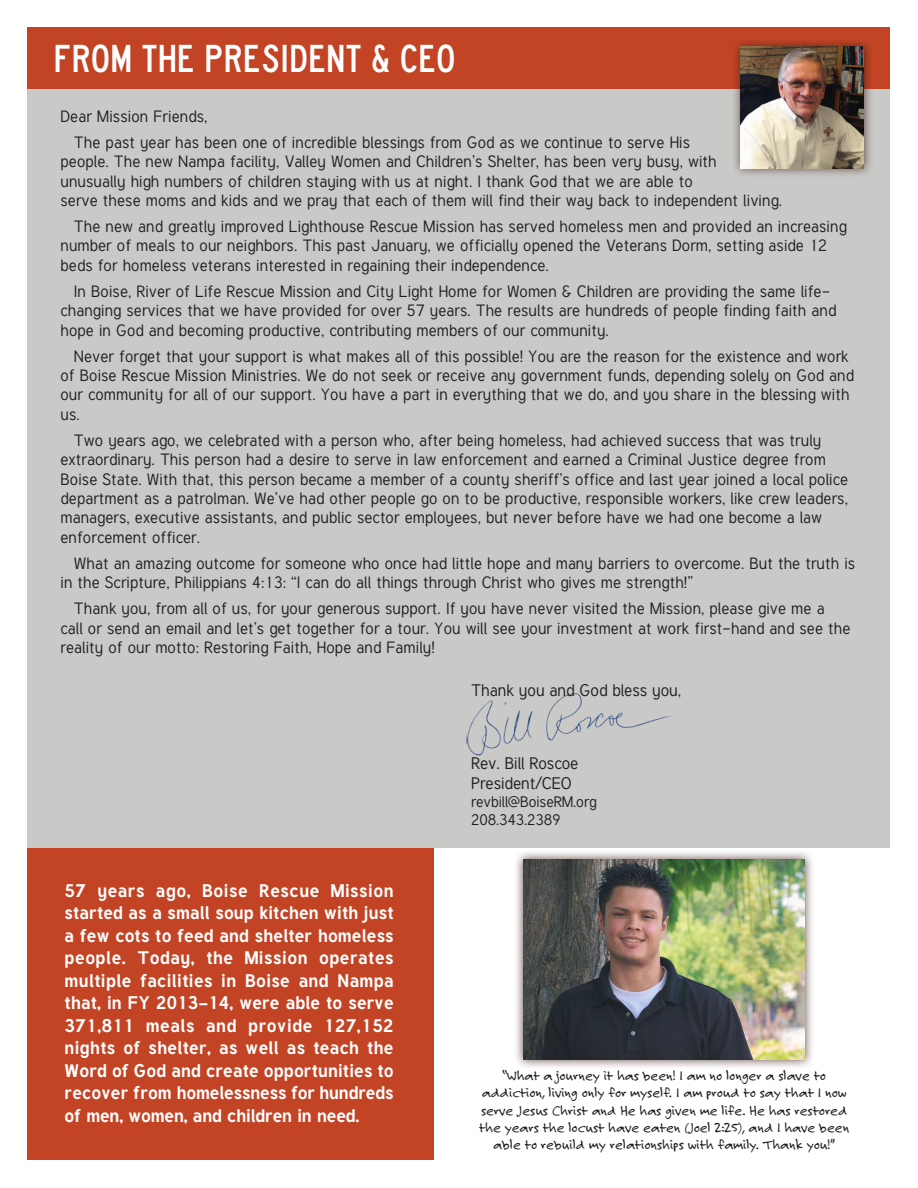
<style>
.page{position:relative;width:918px;height:1188px;background:#fff}
.page>*{position:absolute;margin:0;border:0;box-sizing:border-box;transform-origin:0 0}
.t1{font:36px "laneb";color:#fff}
.t2{font:700 18px/22.5px "Tuffy";letter-spacing:-.005em;color:#fff;text-align:justify}
.t3{font:16.5px "Tuffy";color:#231f20}
.t4{font:16.2px/19.4px "Tuffy";letter-spacing:.01em;color:#231f20}
.t5{font:15px/17.2px "Felt Tip Roman";color:#231f20;text-align:center}
.t6{font:15px "Tuffy";color:#231f20}
</style>
<div class="page">
<div style="left:27px;top:88px;width:863px;height:760px;background:#c9c9c7"></div>
<div style="left:27px;top:27px;width:863px;height:62px;background:#c24425"></div>
<div style="left:731px;top:37px;width:143px;height:141px;background:#391c12;opacity:.75"></div>
<img style="left:741px;top:47px;width:123px;height:121px">
<div style="left:514px;top:849px;width:300px;height:221px;background:#391c12;opacity:.75"></div>
<img style="left:523px;top:859px;width:282px;height:201px">
<img style="left:466px;top:693px;width:206px;height:63px">
<div style="left:27px;top:848px;width:407px;height:312px;background:#c24425"></div>
<p class="t1" style="left:53px;top:37px;width:404px">FROM THE PRESIDENT &amp; CEO</p>
<p class="t4" style="left:60px;top:106px;width:148px">Dear Mission Friends,</p>
<p class="t4" style="left:60px;top:132px;width:723px;text-indent:14px">The past year has been one of incredible blessings from God as we continue to serve His<br>people. The new Nampa facility, Valley Women and Children’s Shelter, has been very busy, with unusually high numbers of children staying with us at night. I thank God that we are able to<br>serve these moms and kids and we pray that each of them will find their way back to independent living.</p>
<p class="t4" style="left:60px;top:217px;width:788px;text-indent:14px">The new and greatly improved Lighthouse Rescue Mission has served homeless men and provided an increasing number of meals to our neighbors. This past January, we officially opened the Veterans Dorm, setting aside 12 beds for homeless veterans interested in regaining their independence.</p>
<p class="t4" style="left:60px;top:281px;width:777px;text-indent:14px">In Boise, River of Life Rescue Mission and City Light Home for Women &amp; Children are providing the same life&shy;changing services that we have provided for over 57 years. The results are hundreds of people finding faith and hope in God and becoming productive, contributing members of our community.</p>
<p class="t4" style="left:60px;top:346px;width:795px;text-indent:14px">Never forget that your support is what makes all of this possible! You are the reason for the existence and work of Boise Rescue Mission Ministries. We do not seek or receive any government funds, depending solely on God and our community for all of our support. You have a part in everything that we do, and you share in the blessing with us.</p>
<p class="t4" style="left:60px;top:430px;width:789px;text-indent:14px">Two years ago, we celebrated with a person who, after being homeless, had achieved success that was truly extraordinary. This person had a desire to serve in law enforcement and earned a Criminal Justice degree from Boise State. With that, this person became a member of a county sheriff’s office and last year joined a local police department as a patrolman. We’ve had other people go on to be productive, responsible workers, like crew leaders, managers, executive assistants, and public sector employees, but never before have we had one become a law enforcement officer.</p>
<p class="t4" style="left:60px;top:553px;width:796px;text-indent:14px">What an amazing outcome for someone who once had little hope and many barriers to overcome. But the truth is in the Scripture, Philippians 4:13: “I can do all things through Christ who gives me strength!”</p>
<p class="t4" style="left:60px;top:598px;width:791px;text-indent:14px">Thank you, from all of us, for your generous support. If you have never visited the Mission, please give me a call or send an email and let’s get together for a tour. You will see your investment at work first-hand and see the reality of our motto: Restoring Faith, Hope and Family!</p>
<p class="t3" style="left:471px;top:680px;width:211px">Thank you and God bless you,</p>
<p class="t2" style="left:65px;top:879px;width:331px">57 years ago, Boise Rescue Mission started as a small soup kitchen with just a few cots to feed and shelter homeless people. Today, the Mission operates multiple facilities in Boise and Nampa that, in FY 2013-14, were able to serve 371,811 meals and provide 127,152 nights of shelter, as well as teach the Word of God and create opportunities to recover from homelessness for hundreds of men, women, and children in need.</p>
<p class="t3" style="left:471px;top:753px;width:109px">Rev. Bill Roscoe</p>
<p class="t3" style="left:471px;top:773px;width:102px">President/CEO</p>
<p class="t6" style="left:471px;top:792px;width:127px">revbill@BoiseRM.org</p>
<p class="t6" style="left:471px;top:810px;width:91px">208.343.2389</p>
<p class="t5" style="left:479px;top:1067px;width:372px">“What a journey it has been! I am no longer a slave to addiction, living only for myself. I am proud to say that I now serve Jesus Christ and He has given me life. He has restored the years the locust have eaten (Joel 2:25), and I have been able to rebuild my relationships with family. Thank you!”</p>
</div>
